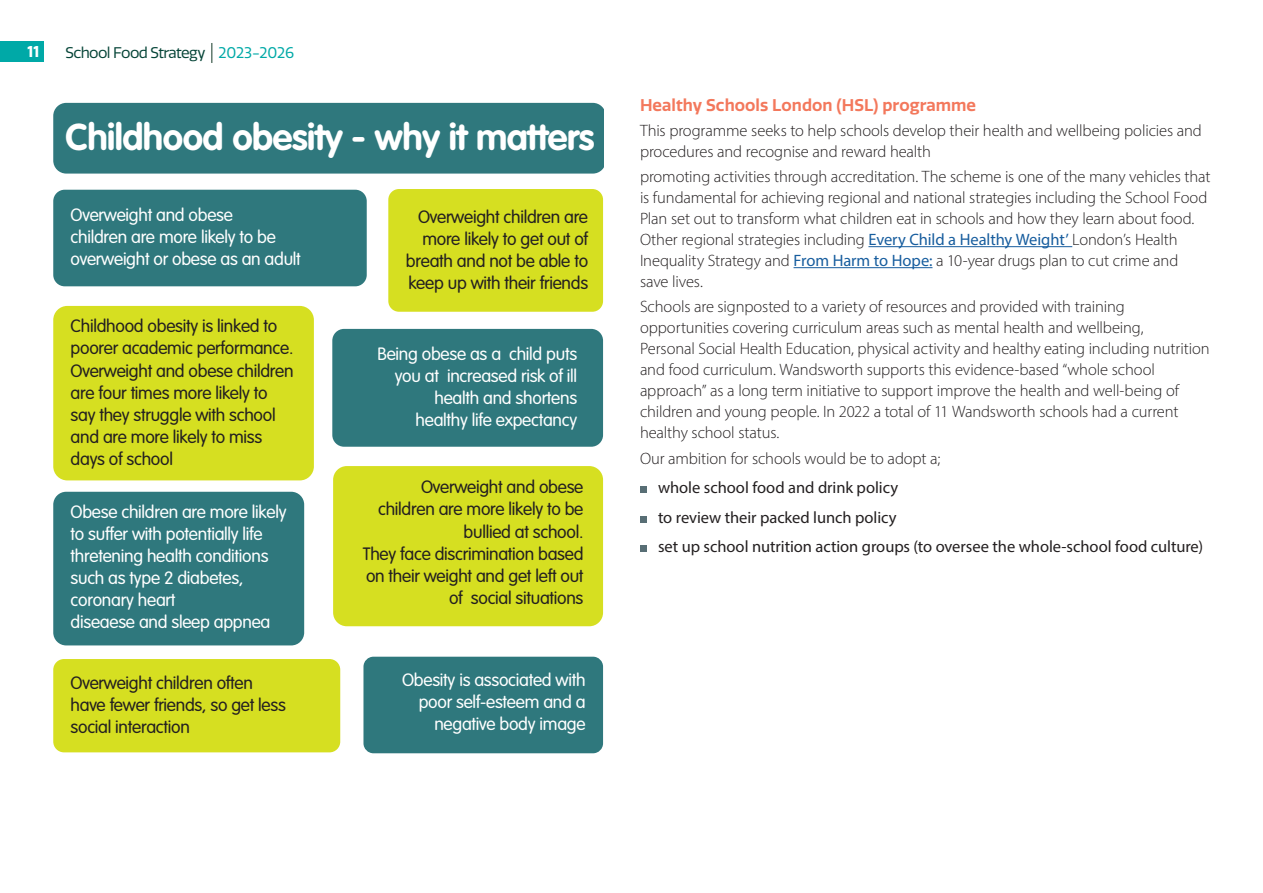
<style>
.page{position:relative;width:1263px;height:893px;background:#fff}
.page>*{position:absolute;margin:0;border:0;box-sizing:border-box;transform-origin:0 0}
.t1{font:700 36.75px "VAG Rounded LT";letter-spacing:-.015em;color:#fff}
.t2{font:300 17.7px/22px "VAG Rounded LT";letter-spacing:-.015em;color:#231f20;text-align:right}
.t3{font:300 17.7px/22px "VAG Rounded LT";letter-spacing:-.015em;color:#fff;text-align:right}
.t4{font:300 16.5px/21px "Myriad Pro";letter-spacing:-.01em;color:#231f20}
.t5{font:16.5px/29.5px "Myriad Pro";letter-spacing:-.005em;color:#231f20}
.t6{font:600 16.5px "Quatro";letter-spacing:.005em;color:#f3785c}
.t7{font:700 15.3px "Quatro";color:#fff}
.t8{font:15px "Quatro";letter-spacing:-.04em;color:#054437}
.s1{color:#00a9a7}
.s2{font-weight:400;color:#175d9e}
</style>
<div class="page">
<div style="left:0;top:41px;width:43px;height:20px;background:#00a9a7"></div>
<hr style="left:211px;top:43px;width:2px;height:20px;background:#627a6e">
<hr style="left:868px;top:246px;width:204px;height:1px;background:#175d9e">
<hr style="left:793px;top:267px;width:139px;height:1px;background:#175d9e">
<svg style="left:640px;top:487px;width:6px;height:6px"></svg>
<div style="left:640px;top:516px;width:6px;height:7px;background:#586e75"></div>
<svg style="left:640px;top:546px;width:6px;height:6px"></svg>
<div style="left:53px;top:190px;width:314px;height:96px;background:#2f787d;border-radius:11px"></div>
<div style="left:53px;top:103px;width:551px;height:71px;background:#2f787d"></div>
<div style="left:388px;top:189px;width:215px;height:123px;background:#d6df21;border-radius:11px"></div>
<div style="left:53px;top:306px;width:261px;height:174px;background:#d6df21;border-radius:14px"></div>
<div style="left:53px;top:659px;width:287px;height:93px;background:#d6df21;border-radius:11px"></div>
<div style="left:333px;top:466px;width:270px;height:160px;background:#d6df21;border-radius:14px"></div>
<div style="left:363px;top:657px;width:240px;height:96px;background:#2f787d;border-radius:10px"></div>
<div style="left:332px;top:329px;width:271px;height:118px;background:#2f787d;border-radius:12px"></div>
<div style="left:53px;top:492px;width:251px;height:153px;background:#2f787d;border-radius:13px"></div>
<p class="t7" style="left:28px;top:43px;width:13px">11</p>
<p class="t8" style="left:65px;top:45px;width:230px">School Food Strategy <span class="s1">2023-2026</span></p>
<h1 class="t1" style="left:65px;top:116px;width:530px">Childhood obesity - why it matters</h1>
<p class="t3" style="left:71px;top:205px;width:232px;text-align:left">Overweight and obese<br>children are more likely to be overweight or obese as an adult</p>
<p class="t2" style="left:71px;top:316px;width:224px;text-align:left">Childhood obesity is linked to poorer academic performance.<br>Overweight and obese children are four times more likely to say they struggle with school and are more likely to miss days of school</p>
<p class="t3" style="left:71px;top:501px;width:217px;text-align:left">Obese children are more likely to suffer with potentially life thretening health conditions such as type 2 diabetes, coronary heart<br>diseaese and sleep appnea</p>
<p class="t2" style="left:71px;top:672px;width:217px;text-align:left">Overweight children often have fewer friends, so get less social interaction</p>
<p class="t2" style="left:406px;top:206px;width:184px">Overweight children are more likely to get out of breath and not be able to keep up with their friends</p>
<p class="t3" style="left:377px;top:343px;width:201px">Being obese as a child puts you at increased risk of ill health and shortens<br>healthy life expectancy</p>
<p class="t2" style="left:363px;top:477px;width:222px">Overweight and obese children are more likely to be bullied at school.<br>They face discrimination based on their weight and get left out of social situations</p>
<p class="t3" style="left:402px;top:669px;width:185px">Obesity is associated with poor self-esteem and a negative body image</p>
<p class="t6" style="left:640px;top:95px;width:338px">Healthy Schools London (HSL) programme</p>
<p class="t4" style="left:640px;top:120px;width:563px">This programme seeks to help schools develop their health and wellbeing policies and procedures and recognise and reward health</p>
<p class="t4" style="left:640px;top:166px;width:572px">promoting activities through accreditation. The scheme is one of the many vehicles that is fundamental for achieving regional and national strategies including the School Food Plan set out to transform what children eat in schools and how they learn about food.<br>Other regional strategies including <span class="s2">Every Child a Healthy Weight’</span> London’s Health Inequality Strategy and <span class="s2">From Harm to Hope:</span> a 10-year drugs plan to cut crime and save lives.</p>
<p class="t4" style="left:640px;top:296px;width:571px">Schools are signposted to a variety of resources and provided with training opportunities covering curriculum areas such as mental health and wellbeing,<br>Personal Social Health Education, physical activity and healthy eating including nutrition and food curriculum. Wandsworth supports this evidence-based “whole school approach” as a long term initiative to support improve the health and well-being of children and young people. In 2022 a total of 11 Wandsworth schools had a current healthy school status.</p>
<p class="t4" style="left:640px;top:447px;width:302px">Our ambition for schools would be to adopt a;</p>
<p class="t5" style="left:658px;top:472px;width:546px">whole school food and drink policy<br>to review their packed lunch policy<br>set up school nutrition action groups (to oversee the whole-school food culture)</p>
</div>
